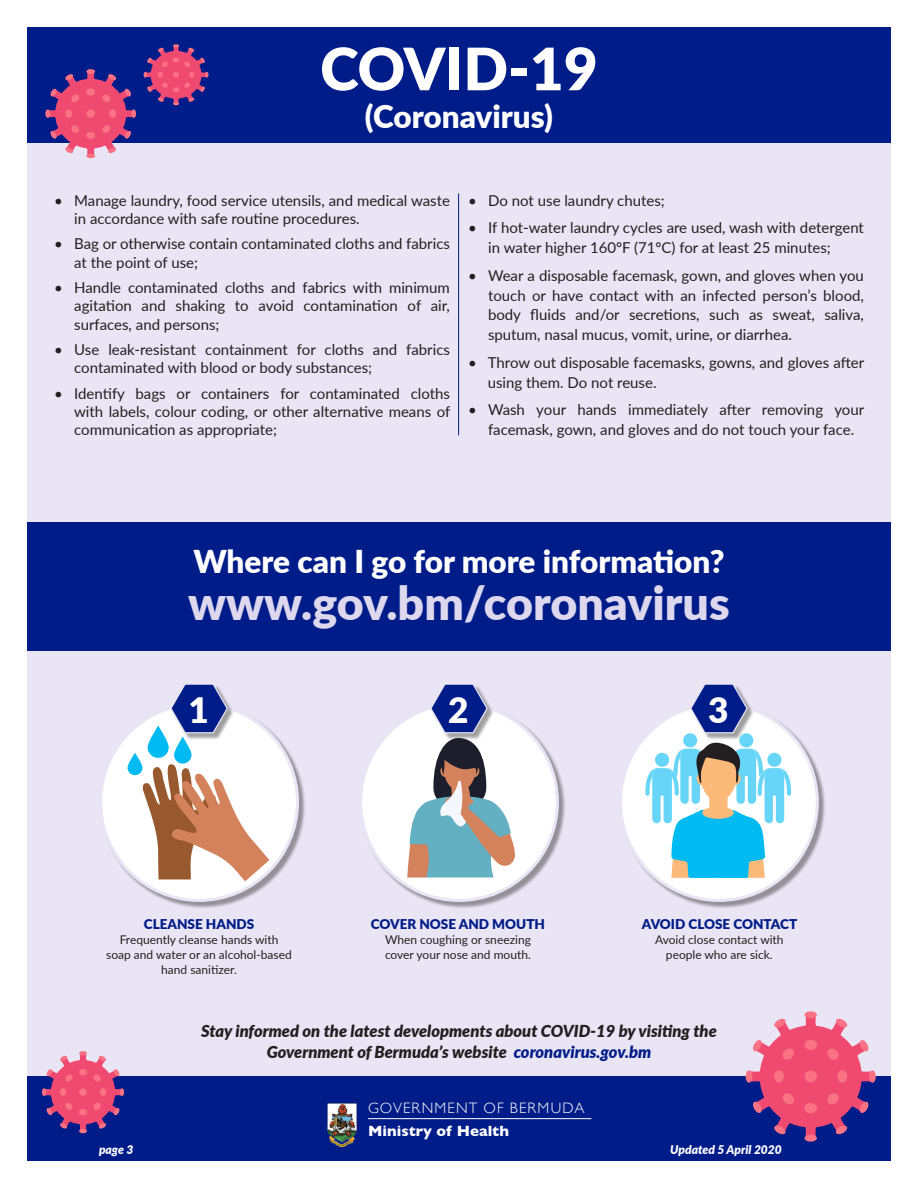
<style>
.page{position:relative;width:918px;height:1188px;background:#fff}
.page>*{position:absolute;margin:0;border:0;box-sizing:border-box;transform-origin:0 0}
.t1{font:900 58.5px "Lato";color:#fff}
.t2{font:900 46.5px "Lato";color:#ddd8ee}
.t3{font:900 35.1px "Lato";color:#fff}
.t4{font:900 31.5px "Lato";color:#fff}
.t5{font:italic 900 16.5px/21px "Lato";color:#231f20;text-align:center}
.t6{font:300 15.15px "Gill Sans";letter-spacing:.08em;color:#fff}
.t7{font:700 15.15px "Gill Sans";color:#fff}
.t8{font:15px/18.1px "Lato";color:#231f20}
.t9{font:900 13.5px "Lato";color:#001c88}
.t10{font:12px/15px "Lato";color:#231f20;text-align:center}
.t11{font:italic 900 12px "Lato";color:#fff}
.s1{color:#001c88}
</style>
<div class="page">
<div style="left:27px;top:34px;width:864px;height:1127px;background:#e9e5f4"></div>
<div style="left:27px;top:27px;width:864px;height:115px;background:#001c88"></div>
<div style="left:45px;top:109px;width:5px;height:9px;background:#fa7385;border-radius:50%"></div>
<div style="left:131px;top:109px;width:5px;height:9px;background:#fa7385;border-radius:50%"></div>
<div style="left:86px;top:69px;width:9px;height:5px;background:#fa7385;border-radius:50%"></div>
<svg style="left:49px;top:73px;width:83px;height:85px"></svg>
<div style="left:86px;top:89px;width:9px;height:6px;background:#fa7385;border-radius:50%"></div>
<div style="left:86px;top:132px;width:9px;height:7px;background:#fa7385;border-radius:50%"></div>
<div style="left:86px;top:110px;width:9px;height:8px;background:#fa7385;border-radius:50%"></div>
<svg style="left:144px;top:44px;width:65px;height:61px"></svg>
<div style="left:27px;top:1077px;width:864px;height:84px;background:#001c88"></div>
<svg style="left:42px;top:1051px;width:82px;height:82px"></svg>
<div style="left:79px;top:1069px;width:8px;height:6px;background:#fa7385;border-radius:50%"></div>
<div style="left:79px;top:1109px;width:8px;height:6px;background:#fa7385;border-radius:50%"></div>
<div style="left:79px;top:1088px;width:8px;height:8px;background:#fa7385;border-radius:50%"></div>
<div style="left:760px;top:1025px;width:102px;height:103px;background:#f04a70;border-radius:50%"></div>
<svg style="left:751px;top:1069px;width:10px;height:15px"></svg>
<div style="left:746px;top:1070px;width:6px;height:13px;background:#fa7385;border-radius:50%"></div>
<svg style="left:861px;top:1069px;width:9px;height:15px"></svg>
<div style="left:869px;top:1070px;width:7px;height:13px;background:#fa7385;border-radius:50%"></div>
<svg style="left:804px;top:1017px;width:14px;height:9px"></svg>
<div style="left:804px;top:1011px;width:13px;height:7px;background:#fa7385;border-radius:50%"></div>
<svg style="left:804px;top:1127px;width:14px;height:9px"></svg>
<div style="left:804px;top:1135px;width:13px;height:7px;background:#fa7385;border-radius:50%"></div>
<svg style="left:753px;top:1091px;width:44px;height:44px"></svg>
<svg style="left:825px;top:1018px;width:44px;height:44px"></svg>
<div style="left:774px;top:1070px;width:10px;height:13px;background:#fa7385;border-radius:50%"></div>
<div style="left:837px;top:1070px;width:10px;height:13px;background:#fa7385;border-radius:50%"></div>
<svg style="left:753px;top:1018px;width:43px;height:43px"></svg>
<svg style="left:825px;top:1091px;width:44px;height:44px"></svg>
<div style="left:804px;top:1040px;width:13px;height:10px;background:#fa7385;border-radius:50%"></div>
<div style="left:804px;top:1103px;width:13px;height:10px;background:#fa7385;border-radius:50%"></div>
<div style="left:804px;top:1071px;width:13px;height:11px;background:#fa7385;border-radius:50%"></div>
<hr style="left:368px;top:1118px;width:223px;height:1px;background:#fff">
<img style="left:327px;top:1103px;width:30px;height:45px">
<hr style="left:458px;top:194px;width:1px;height:241px;background:#001c88">
<div style="left:27px;top:522px;width:864px;height:128px;background:#001c88"></div>
<div style="left:100px;top:703px;width:207px;height:206px;background:#231f20;opacity:.43"></div>
<div style="left:101px;top:704px;width:197px;height:196px;background:#fff;border-radius:50%"></div>
<div style="left:172px;top:685px;width:63px;height:56px;background:#231f20;opacity:.43"></div>
<svg style="left:170px;top:684px;width:59px;height:50px"></svg>
<svg style="left:142px;top:764px;width:127px;height:117px"></svg>
<svg style="left:174px;top:737px;width:18px;height:27px"></svg>
<svg style="left:128px;top:753px;width:14px;height:22px"></svg>
<svg style="left:148px;top:726px;width:21px;height:32px"></svg>
<div style="left:360px;top:703px;width:206px;height:206px;background:#231f20;opacity:.43"></div>
<div style="left:361px;top:704px;width:196px;height:196px;background:#fff;border-radius:50%"></div>
<svg style="left:407px;top:684px;width:113px;height:193px"></svg>
<div style="left:620px;top:703px;width:206px;height:206px;background:#231f20;opacity:.43"></div>
<div style="left:620px;top:704px;width:197px;height:196px;background:#fff;border-radius:50%"></div>
<div style="left:692px;top:685px;width:63px;height:56px;background:#231f20;opacity:.43"></div>
<svg style="left:689px;top:684px;width:59px;height:50px"></svg>
<div style="left:683px;top:733px;width:14px;height:14px;background:#66d5f7;border-radius:50%"></div>
<div style="left:739px;top:733px;width:14px;height:14px;background:#66d5f7;border-radius:50%"></div>
<svg style="left:645px;top:741px;width:146px;height:137px"></svg>
<h1 class="t1" style="left:320px;top:25px;width:279px">COVID-19</h1>
<h3 class="t4" style="left:365px;top:93px;width:190px">(Coronavirus)</h3>
<p class="t8" style="left:74px;top:190px;width:377px;text-indent:-20px">• Manage laundry, food service utensils, and medical waste in accordance with safe routine procedures.</p>
<p class="t8" style="left:74px;top:234px;width:377px;text-indent:-20px">• Bag or otherwise contain contaminated cloths and fabrics at the point of use;</p>
<p class="t8" style="left:74px;top:278px;width:377px;text-align:justify;text-indent:-20px">• Handle contaminated cloths and fabrics with minimum agitation and shaking to avoid contamination of air, surfaces, and persons;</p>
<p class="t8" style="left:74px;top:340px;width:377px;text-indent:-20px">• Use leak-resistant containment for cloths and fabrics contaminated with blood or body substances;</p>
<p class="t8" style="left:74px;top:384px;width:378px;text-align:justify;text-indent:-20px">• Identify bags or containers for contaminated cloths with labels, colour coding, or other alternative means of communication as appropriate;</p>
<p class="t8" style="left:468px;top:190px;width:198px">• Do not use laundry chutes;</p>
<p class="t8" style="left:488px;top:217px;width:377px;line-height:20px;text-indent:-20px">• If hot-water laundry cycles are used, wash with detergent in water higher 160ºF (71ºC) for at least 25 minutes;</p>
<p class="t8" style="left:488px;top:264px;width:377px;line-height:20px;text-align:justify;text-indent:-20px">• Wear a disposable facemask, gown, and gloves when you touch or have contact with an infected person’s blood, body fluids and/or secretions, such as sweat, saliva, sputum, nasal mucus, vomit, urine, or diarrhea.</p>
<p class="t8" style="left:488px;top:352px;width:378px;line-height:20px;text-indent:-20px">• Throw out disposable facemasks, gowns, and gloves after using them. Do not reuse.</p>
<p class="t8" style="left:488px;top:399px;width:378px;line-height:20px;text-indent:-20px">• Wash your hands immediately after removing your facemask, gown, and gloves and do not touch your face.</p>
<h3 class="t4" style="left:193px;top:538px;width:533px">Where can I go for more information?</h3>
<h2 class="t2" style="left:188px;top:568px;width:543px">www.gov.bm/coronavirus</h2>
<h3 class="t3" style="left:188px;top:683px;width:22px">1</h3>
<h3 class="t3" style="left:448px;top:683px;width:22px">2</h3>
<h3 class="t3" style="left:708px;top:683px;width:22px">3</h3>
<p class="t9" style="left:144px;top:914px;width:112px">CLEANSE HANDS</p>
<p class="t10" style="left:106px;top:932px;width:187px">Frequently cleanse hands with soap and water or an alcohol-based hand sanitizer.</p>
<p class="t9" style="left:371px;top:914px;width:176px">COVER NOSE AND MOUTH</p>
<p class="t10" style="left:385px;top:932px;width:147px;text-align:left">When coughing or sneezing cover your nose and mouth.</p>
<p class="t9" style="left:642px;top:914px;width:157px">AVOID CLOSE CONTACT</p>
<p class="t10" style="left:655px;top:932px;width:130px">Avoid close contact with people who are sick.</p>
<p class="t5" style="left:201px;top:1019px;width:517px">Stay informed on the latest developments about COVID-19 by visiting the<br>Government of Bermuda’s website <span class="s1">coronavirus.gov.bm</span></p>
<p class="t6" style="left:368px;top:1096px;width:218px">GOVERNMENT OF BERMUDA</p>
<p class="t7" style="left:368px;top:1118px;width:142px">Ministry of Health</p>
<p class="t11" style="left:99px;top:1141px;width:36px">page 3</p>
<p class="t11" style="left:670px;top:1141px;width:113px">Updated 5 April 2020</p>
</div>
